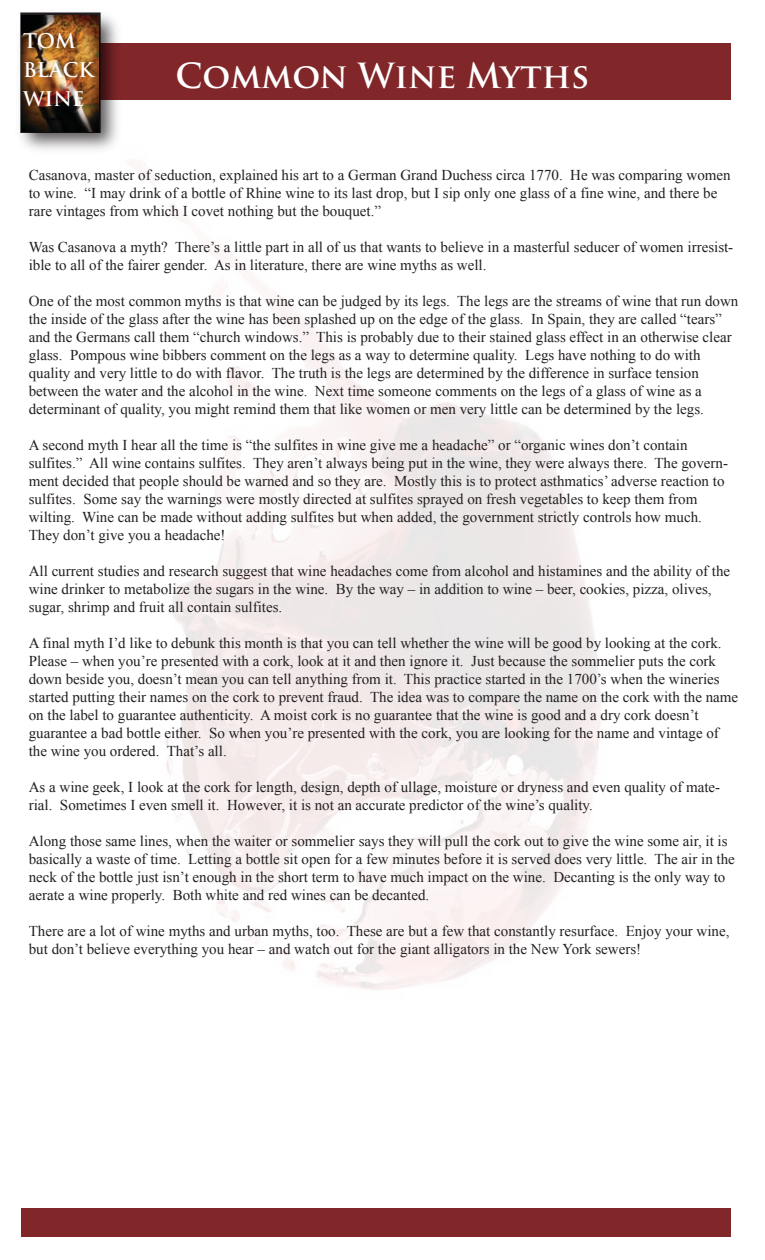
<style>
.page{position:relative;width:765px;height:1260px;background:#fff}
.page>*{position:absolute;margin:0;border:0;box-sizing:border-box;transform-origin:0 0}
.t1{font:700 33.75px "Trajan Pro";color:#fff}
.t2{font:700 19.75px/28.8px "Trajan Pro";color:#fff}
.t3{font:15px/18px "Times New Roman";color:#231f20}
</style>
<div class="page">
<img style="left:21px;top:43px;width:710px;height:1194px">
<img style="left:20px;top:12px;width:106px;height:147px">
<img style="left:21px;top:15px;width:78px;height:116px">
<img style="left:20px;top:28px;width:84px;height:82px">
<h2 class="t2" style="left:23px;top:27px;width:72px">TOM<br>BLACK<br>WINE</h2>
<h1 class="t1" style="left:176px;top:55px;width:415px">Common Wine Myths</h1>
<p class="t3" style="left:29px;top:166px;width:703px">Casanova, master of seduction, explained his art to a German Grand Duchess circa 1770. He was comparing women to wine. “I may drink of a bottle of Rhine wine to its last drop, but I sip only one glass of a fine wine, and there be rare vintages from which I covet nothing but the bouquet.”</p>
<p class="t3" style="left:29px;top:238px;width:706px">Was Casanova a myth? There’s a little part in all of us that wants to believe in a masterful seducer of women irresist&shy;ible to all of the fairer gender. As in literature, there are wine myths as well.</p>
<p class="t3" style="left:29px;top:292px;width:711px">One of the most common myths is that wine can be judged by its legs. The legs are the streams of wine that run down the inside of the glass after the wine has been splashed up on the edge of the glass. In Spain, they are called “tears” and the Germans call them “church windows.” This is probably due to their stained glass effect in an otherwise clear glass. Pompous wine bibbers comment on the legs as a way to determine quality. Legs have nothing to do with quality and very little to do with flavor. The truth is the legs are determined by the difference in surface tension between the water and the alcohol in the wine. Next time someone comments on the legs of a glass of wine as a determinant of quality, you might remind them that like women or men very little can be determined by the legs.</p>
<p class="t3" style="left:29px;top:436px;width:701px">A second myth I hear all the time is “the sulfites in wine give me a headache” or “organic wines don’t contain sulfites.” All wine contains sulfites. They aren’t always being put in the wine, they were always there. The govern&shy;ment decided that people should be warned and so they are. Mostly this is to protect asthmatics’ adverse reaction to sulfites. Some say the warnings were mostly directed at sulfites sprayed on fresh vegetables to keep them from wilting. Wine can be made without adding sulfites but when added, the government strictly controls how much.<br>They don’t give you a headache!</p>
<p class="t3" style="left:29px;top:562px;width:703px">All current studies and research suggest that wine headaches come from alcohol and histamines and the ability of the wine drinker to metabolize the sugars in the wine. By the way – in addition to wine – beer, cookies, pizza, olives, sugar, shrimp and fruit all contain sulfites.</p>
<p class="t3" style="left:29px;top:634px;width:711px">A final myth I’d like to debunk this month is that you can tell whether the wine will be good by looking at the cork.<br>Please – when you’re presented with a cork, look at it and then ignore it. Just because the sommelier puts the cork down beside you, doesn’t mean you can tell anything from it. This practice started in the 1700’s when the wineries started putting their names on the cork to prevent fraud. The idea was to compare the name on the cork with the name on the label to guarantee authenticity. A moist cork is no guarantee that the wine is good and a dry cork doesn’t guarantee a bad bottle either. So when you’re presented with the cork, you are looking for the name and vintage of the wine you ordered. That’s all.</p>
<p class="t3" style="left:29px;top:778px;width:693px">As a wine geek, I look at the cork for length, design, depth of ullage, moisture or dryness and even quality of mate&shy;rial. Sometimes I even smell it. However, it is not an accurate predictor of the wine’s quality.</p>
<p class="t3" style="left:29px;top:832px;width:708px">Along those same lines, when the waiter or sommelier says they will pull the cork out to give the wine some air, it is basically a waste of time. Letting a bottle sit open for a few minutes before it is served does very little. The air in the neck of the bottle just isn’t enough in the short term to have much impact on the wine. Decanting is the only way to aerate a wine properly. Both white and red wines can be decanted.</p>
<p class="t3" style="left:29px;top:922px;width:702px">There are a lot of wine myths and urban myths, too. These are but a few that constantly resurface. Enjoy your wine, but don’t believe everything you hear – and watch out for the giant alligators in the New York sewers!</p>
</div>
